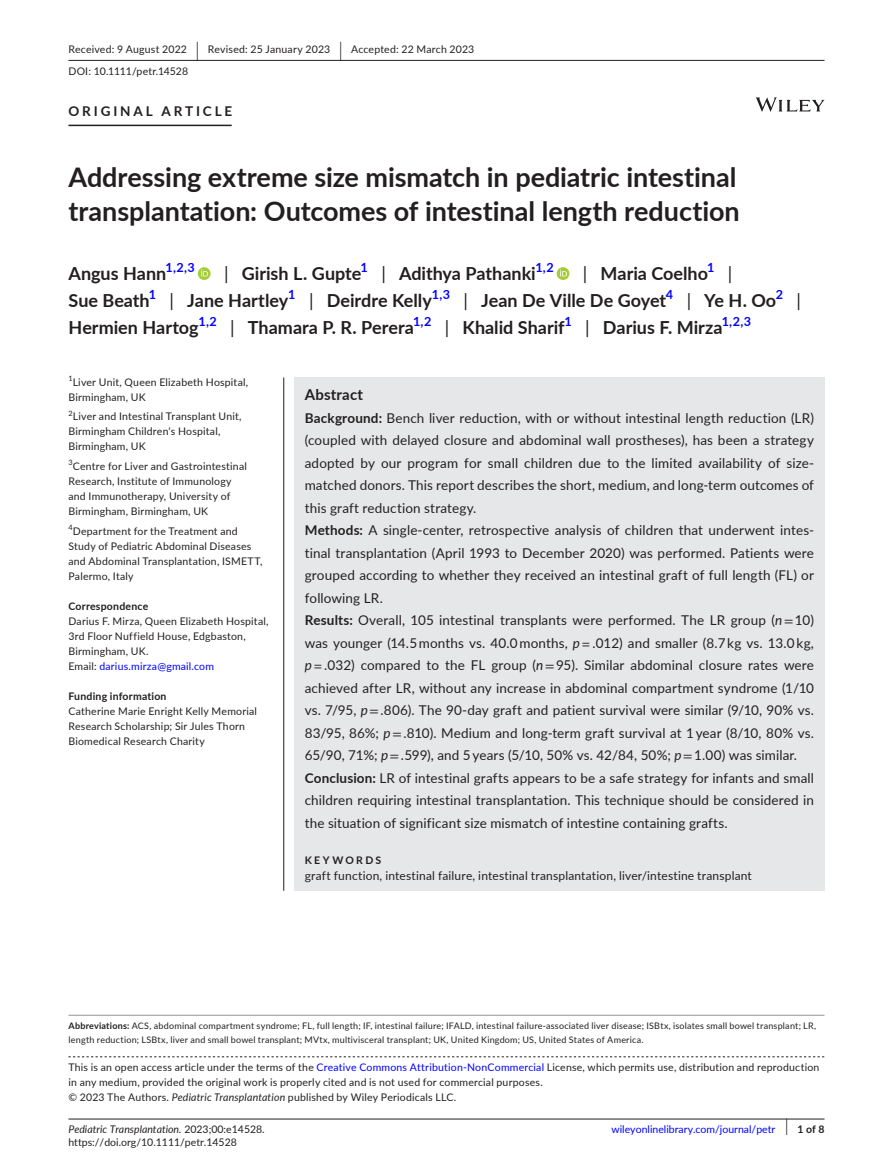
<style>
.page{position:relative;width:893px;height:1174px;background:#fff}
.page>*{position:absolute;margin:0;border:0;box-sizing:border-box;transform-origin:0 0}
.t1{font:700 27px/34.5px "Lato";letter-spacing:-.005em;color:#231f20}
.t2{font:700 18px "Lato";color:#231f20}
.t3{font:18px "Lato";color:#231f20}
.t4{font:700 15px "Lato";letter-spacing:.015em;color:#231f20}
.t5{font:13.5px/22.5px "Lato";letter-spacing:.01em;color:#231f20}
.t6{font:700 13.5px "Lato";letter-spacing:.215em;color:#231f20}
.t7{font:700 12.6px "Lato";color:#00f}
.t8{font:12px "Lato";letter-spacing:.015em;color:#231f20}
.t9{font:10.5px/15px "Lato";letter-spacing:.02em;color:#231f20}
.t10{font:italic 10.5px "Lato";color:#231f20}
.t11{font:700 10.5px "Lato";letter-spacing:.02em;color:#231f20}
.t12{font:10.5px "Lato";color:#00f}
.t13{font:10.5px "Lato";color:#231f20}
.t14{font:700 10.5px "Lato";letter-spacing:.22em;color:#231f20}
.t15{font:9px/13.5px "Lato";letter-spacing:.025em;color:#231f20}
.t16{font:7.35px "Lato";color:#231f20}
.s1{font-size:19.65px}
.s2{font-weight:400}
.s3{color:#00f}
.s4{font-weight:700}
.s5{font-style:italic}
.s6{font-family:"STIX"}
.s7{font-family:"STIX";font-style:italic}
.s8{font-style:normal}
.s9{font-weight:400;font-size:17.4px}
</style>
<div class="page">
<hr style="left:68px;top:1118px;width:756px;height:1px;background:#231f20">
<svg style="left:756px;top:97px;width:68px;height:15px"></svg>
<hr style="left:68px;top:60px;width:756px;height:1px;background:#231f20">
<hr style="left:68px;top:125px;width:164px;height:1px;background:#231f20">
<svg style="left:198px;top:267px;width:13px;height:13px"></svg>
<svg style="left:201px;top:269px;width:7px;height:7px"></svg>
<svg style="left:557px;top:267px;width:12px;height:13px"></svg>
<svg style="left:560px;top:269px;width:7px;height:7px"></svg>
<div style="left:294px;top:377px;width:530px;height:513px;background:#e6e7e9"></div>
<hr style="left:283px;top:377px;width:1px;height:513px;background:#231f20">
<svg style="left:68px;top:1056px;width:756px;height:1px"></svg>
<hr style="left:68px;top:1014px;width:756px;height:1px;background:#939598">
<p class="t9" style="left:68px;top:38px;width:407px;line-height:21.8px">Received: 9 August 2022 <span class="s1">|</span> Revised: 25 January 2023 <span class="s1">|</span> Accepted: 22 March 2023<br>DOI: 10.1111/petr.14528</p>
<p class="t6" style="left:68px;top:101px;width:165px">ORIGINAL ARTICLE</p>
<h1 class="t1" style="left:68px;top:159px;width:673px">Addressing extreme size mismatch in pediatric intestinal transplantation: Outcomes of intestinal length reduction</h1>
<h2 class="t2" style="left:68px;top:260px;width:99px">Angus Hann</h2>
<p class="t7" style="left:165px;top:258px;width:31px">1,2,3</p>
<h2 class="t2" style="left:224px;top:260px;width:139px"><span class="s2">|</span> Girish L. Gupte</h2>
<p class="t7" style="left:361px;top:258px;width:9px">1</p>
<h2 class="t2" style="left:381px;top:260px;width:156px"><span class="s2">|</span> Adithya Pathanki</h2>
<p class="t7" style="left:535px;top:258px;width:20px">1,2</p>
<h2 class="t2" style="left:583px;top:260px;width:127px"><span class="s2">|</span> Maria Coelho</h2>
<p class="t7" style="left:707px;top:258px;width:9px">1</p>
<h2 class="t3" style="left:728px;top:260px;width:6px">|</h2>
<h2 class="t2" style="left:68px;top:287px;width:83px">Sue Beath</h2>
<p class="t7" style="left:149px;top:285px;width:9px">1</p>
<h2 class="t2" style="left:170px;top:287px;width:120px"><span class="s2">|</span> Jane Hartley</h2>
<p class="t7" style="left:288px;top:285px;width:9px">1</p>
<h2 class="t2" style="left:309px;top:287px;width:124px"><span class="s2">|</span> Deirdre Kelly</h2>
<p class="t7" style="left:432px;top:285px;width:20px">1,3</p>
<h2 class="t2" style="left:463px;top:287px;width:204px"><span class="s2">|</span> Jean De Ville De Goyet</h2>
<p class="t7" style="left:666px;top:285px;width:9px">4</p>
<h2 class="t2" style="left:687px;top:287px;width:91px"><span class="s2">|</span> Ye H. Oo</h2>
<p class="t7" style="left:776px;top:285px;width:9px">2</p>
<h2 class="t3" style="left:797px;top:287px;width:6px">|</h2>
<h2 class="t2" style="left:68px;top:314px;width:132px">Hermien Hartog</h2>
<p class="t7" style="left:198px;top:312px;width:20px">1,2</p>
<h2 class="t2" style="left:230px;top:314px;width:185px"><span class="s2">|</span> Thamara P. R. Perera</h2>
<p class="t7" style="left:413px;top:312px;width:20px">1,2</p>
<h2 class="t2" style="left:445px;top:314px;width:121px"><span class="s2">|</span> Khalid Sharif</h2>
<p class="t7" style="left:564px;top:312px;width:9px">1</p>
<h2 class="t2" style="left:585px;top:314px;width:139px"><span class="s2">|</span> Darius F. Mirza</h2>
<p class="t7" style="left:722px;top:312px;width:31px">1,2,3</p>
<p class="t16" style="left:68px;top:373px;width:6px">1</p>
<p class="t9" style="left:68px;top:374px;width:181px;text-indent:4px">Liver Unit, Queen Elizabeth Hospital,<br>Birmingham, UK</p>
<p class="t9" style="left:68px;top:409px;width:175px"><sup>2</sup>Liver and Intestinal Transplant Unit,<br>Birmingham Children's Hospital,<br>Birmingham, UK</p>
<p class="t9" style="left:68px;top:458px;width:180px"><sup>3</sup>Centre for Liver and Gastrointestinal Research, Institute of Immunology and Immunotherapy, University of Birmingham, Birmingham, UK</p>
<p class="t9" style="left:68px;top:523px;width:195px"><sup>4</sup>Department for the Treatment and<br>Study of Pediatric Abdominal Diseases and Abdominal Transplantation, ISMETT,<br>Palermo, Italy</p>
<p class="t11" style="left:68px;top:598px;width:81px">Correspondence</p>
<p class="t9" style="left:68px;top:613px;width:202px">Darius F. Mirza, Queen Elizabeth Hospital,<br>3rd Floor Nuffield House, Edgbaston,<br>Birmingham, UK.<br>Email: <span class="s3">darius.mirza@gmail.com</span></p>
<p class="t11" style="left:68px;top:688px;width:100px">Funding information</p>
<p class="t9" style="left:68px;top:703px;width:190px">Catherine Marie Enright Kelly Memorial<br>Research Scholarship; Sir Jules Thorn<br>Biomedical Research Charity</p>
<p class="t4" style="left:305px;top:383px;width:60px">Abstract</p>
<p class="t5" style="left:305px;top:406px;width:511px"><span class="s4">Background:</span> Bench liver reduction, with or without intestinal length reduction (LR) (coupled with delayed closure and abdominal wall prostheses), has been a strategy adopted by our program for small children due to the limited availability of size&shy;matched donors. This report describes the short, medium, and long-term outcomes of this graft reduction strategy.<br><span class="s4">Methods:</span> A single-center, retrospective analysis of children that underwent intes&shy;tinal transplantation (April 1993 to December 2020) was performed. Patients were grouped according to whether they received an intestinal graft of full length (FL) or following LR.<br><span class="s4">Results:</span> Overall, 105 intestinal transplants were performed. The LR group (<span class="s5">n</span><span class="s6">=</span> 10) was younger (14.5 months vs. 40.0 months, <span class="s5">p</span> <span class="s7">=</span> .012) and smaller (8.7 kg vs. 13.0 kg, <span class="s5">p</span> <span class="s7">=</span> .032) compared to the FL group (<span class="s5">n</span><span class="s6">=</span> 95). Similar abdominal closure rates were achieved after LR, without any increase in abdominal compartment syndrome (1/10 vs. 7/95, <span class="s5">p</span><span class="s6">=</span> .806). The 90-day graft and patient survival were similar (9/10, 90% vs.<br>83/95, 86%; <span class="s5">p</span><span class="s6">=</span> .810). Medium and long-term graft survival at 1 year (8/10, 80% vs.<br>65/90, 71%; <span class="s5">p</span><span class="s6">=</span> .599), and 5 years (5/10, 50% vs. 42/84, 50%; <span class="s5">p</span><span class="s6">=</span> 1.00) was similar.<br><span class="s4">Conclusion:</span> LR of intestinal grafts appears to be a safe strategy for infants and small children requiring intestinal transplantation. This technique should be considered in the situation of significant size mismatch of intestine containing grafts.</p>
<p class="t14" style="left:305px;top:852px;width:78px">KEYWORDS</p>
<p class="t8" style="left:305px;top:867px;width:449px">graft function, intestinal failure, intestinal transplantation, liver/intestine transplant</p>
<p class="t15" style="left:68px;top:1018px;width:749px"><span class="s4">Abbreviations:</span> ACS, abdominal compartment syndrome; FL, full length; IF, intestinal failure; IFALD, intestinal failure-associated liver disease; ISBtx, isolates small bowel transplant; LR, length reduction; LSBtx, liver and small bowel transplant; MVtx, multivisceral transplant; UK, United Kingdom; US, United States of America.</p>
<p class="t9" style="left:68px;top:1059px;width:752px">This is an open access article under the terms of the <span class="s3">Creative Commons Attribution-NonCommercial</span> License, which permits use, distribution and reproduction in any medium, provided the original work is properly cited and is not used for commercial purposes.<br>© 2023 The Authors. <span class="s5">Pediatric Transplantation</span> published by Wiley Periodicals LLC.</p>
<p class="t10" style="left:68px;top:1121px;width:198px">Pediatric Transplantation. <span class="s8">2023;00:e14528.</span></p>
<p class="t11" style="left:786px;top:1121px;width:40px"><span class="s9">|</span> 1 of 8</p>
<p class="t13" style="left:68px;top:1135px;width:170px">https://doi.org/10.1111/petr.14528</p>
<p class="t12" style="left:611px;top:1121px;width:165px">wileyonlinelibrary.com/journal/petr</p>
</div>
